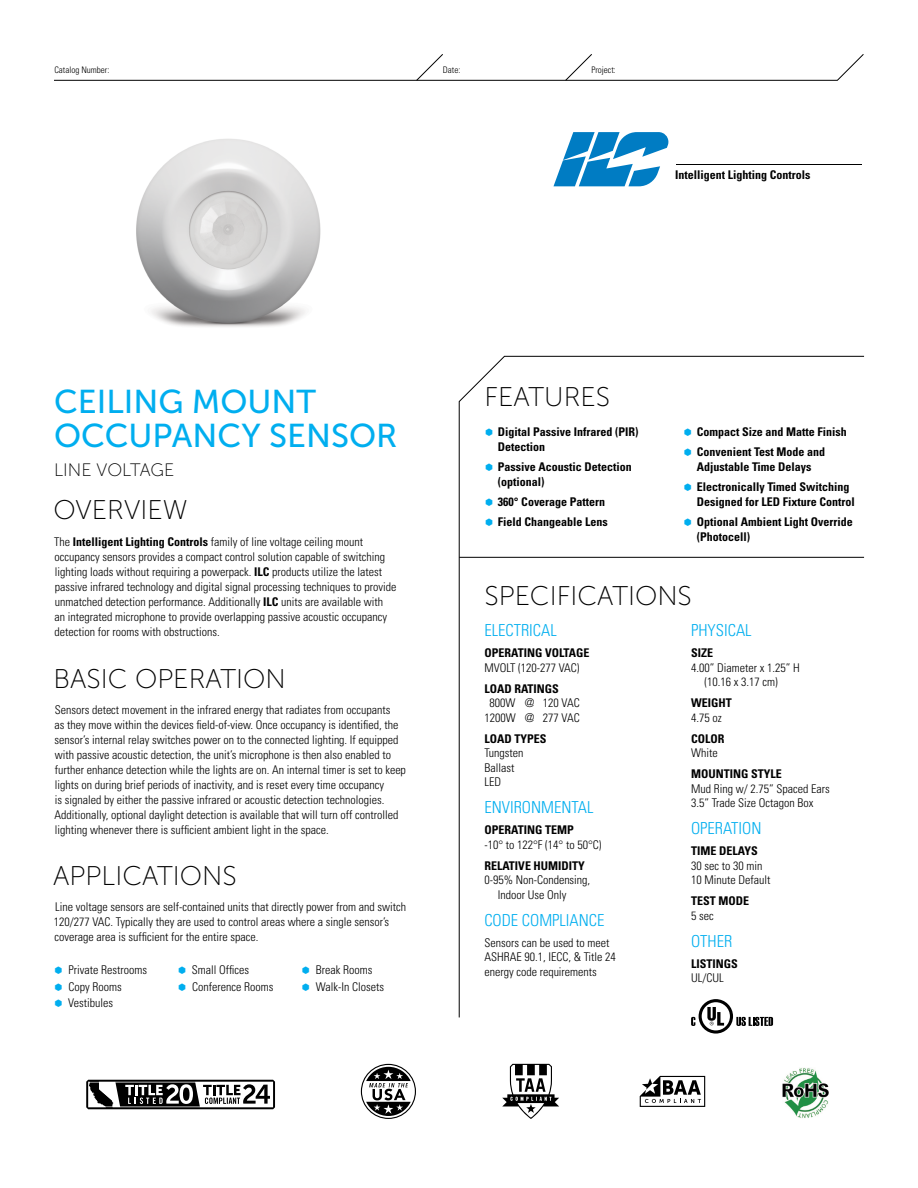
<style>
.page{position:relative;width:918px;height:1188px;background:#fff}
.page>*{position:absolute;margin:0;border:0;box-sizing:border-box;transform-origin:0 0}
.t1{font:33px/34.2px "Museo Sans 500";color:#00aeef}
.t2{font:27px "Museo Sans 100";color:#000}
.t3{font:18px "Museo Sans 100";color:#000}
.t4{font:300 condensed 16.5px "Univers LT Std";color:#00aeef}
.t5{font:300 condensed 12px/15px "Univers LT Std";color:#000}
.t6{font:700 condensed 12px/19.8px "Univers LT Std";color:#000}
.t7{font:300 condensed 9px "Univers LT Std";color:#000}
.s1{font-weight:700}
</style>
<div class="page">
<svg style="left:458px;top:356px;width:407px;height:662px"></svg>
<hr style="left:459px;top:557px;width:405px;height:1px;background:#000">
<svg style="left:54px;top:54px;width:810px;height:27px"></svg>
<svg style="left:554px;top:132px;width:114px;height:54px"></svg>
<hr style="left:677px;top:164px;width:185px;height:1px;background:#000">
<img style="left:136px;top:139px;width:185px;height:188px">
<svg style="left:361px;top:1064px;width:55px;height:55px"></svg>
<img style="left:782px;top:1068px;width:47px;height:50px">
<svg style="left:502px;top:1064px;width:57px;height:55px"></svg>
<svg style="left:640px;top:1076px;width:65px;height:31px"></svg>
<svg style="left:86px;top:1080px;width:189px;height:29px"></svg>
<svg style="left:691px;top:999px;width:82px;height:35px"></svg>
<svg style="left:486px;top:429px;width:6px;height:7px"></svg>
<svg style="left:486px;top:464px;width:6px;height:7px"></svg>
<svg style="left:486px;top:498px;width:6px;height:8px"></svg>
<svg style="left:486px;top:518px;width:6px;height:8px"></svg>
<svg style="left:685px;top:429px;width:6px;height:7px"></svg>
<svg style="left:685px;top:449px;width:6px;height:7px"></svg>
<svg style="left:685px;top:483px;width:6px;height:8px"></svg>
<svg style="left:685px;top:518px;width:6px;height:8px"></svg>
<p class="t7" style="left:54px;top:65px;width:56px">Catalog Number:</p>
<p class="t7" style="left:443px;top:65px;width:19px">Date:</p>
<p class="t7" style="left:591px;top:65px;width:26px">Project:</p>
<p class="t6" style="left:675px;top:165px;width:137px">Intelligent Lighting Controls</p>
<h1 class="t1" style="left:54px;top:385px;width:345px">CEILING MOUNT<br>OCCUPANCY SENSOR</h1>
<h3 class="t3" style="left:54px;top:460px;width:122px">LINE VOLTAGE</h3>
<h2 class="t2" style="left:53px;top:495px;width:136px">OVERVIEW</h2>
<p class="t5" style="left:54px;top:535px;width:344px">The <span class="s1">Intelligent Lighting Controls</span> family of line voltage ceiling mount occupancy sensors provides a compact control solution capable of switching lighting loads without requiring a powerpack. <span class="s1">ILC</span> products utilize the latest passive infrared technology and digital signal processing techniques to provide unmatched detection performance. Additionally <span class="s1">ILC</span> units are available with<br>an integrated microphone to provide overlapping passive acoustic occupancy detection for rooms with obstructions.</p>
<h2 class="t2" style="left:53px;top:664px;width:234px">BASIC OPERATION</h2>
<p class="t5" style="left:54px;top:702px;width:353px">Sensors detect movement in the infrared energy that radiates from occupants<br>as they move within the devices field-of-view. Once occupancy is identified, the sensor’s internal relay switches power on to the connected lighting. If equipped with passive acoustic detection, the unit’s microphone is then also enabled to further enhance detection while the lights are on. An internal timer is set to keep lights on during brief periods of inactivity, and is reset every time occupancy<br>is signaled by either the passive infrared or acoustic detection technologies.<br>Additionally, optional daylight detection is available that will turn off controlled lighting whenever there is sufficient ambient light in the space.</p>
<h2 class="t2" style="left:53px;top:862px;width:185px">APPLICATIONS</h2>
<p class="t5" style="left:54px;top:899px;width:354px">Line voltage sensors are self-contained units that directly power from and switch<br>120/277 VAC. Typically they are used to control areas where a single sensor’s coverage area is sufficient for the entire space.</p>
<p class="t5" style="left:68px;top:962px;width:81px;line-height:16.5px">Private Restrooms<br>Copy Rooms<br>Vestibules</p>
<p class="t5" style="left:192px;top:962px;width:83px;line-height:16.5px">Small Offices<br>Conference Rooms</p>
<p class="t5" style="left:316px;top:962px;width:70px;line-height:16.5px">Break Rooms<br>Walk-In Closets</p>
<h2 class="t2" style="left:484px;top:382px;width:127px">FEATURES</h2>
<p class="t6" style="left:498px;top:425px;width:142px;line-height:15px">Digital Passive Infrared (PIR)<br>Detection</p>
<p class="t6" style="left:498px;top:459px;width:135px;line-height:15px">Passive Acoustic Detection (optional)</p>
<p class="t6" style="left:498px;top:492px;width:111px">360° Coverage Pattern<br>Field Changeable Lens</p>
<p class="t6" style="left:697px;top:422px;width:151px">Compact Size and Matte Finish<br>Convenient Test Mode and</p>
<p class="t6" style="left:697px;top:457px;width:154px">Adjustable Time Delays<br>Electronically Timed Switching</p>
<p class="t6" style="left:697px;top:492px;width:159px">Designed for LED Fixture Control<br>Optional Ambient Light Override</p>
<p class="t6" style="left:697px;top:527px;width:55px">(Photocell)</p>
<h2 class="t2" style="left:484px;top:581px;width:209px">SPECIFICATIONS</h2>
<h3 class="t4" style="left:484px;top:620px;width:74px">ELECTRICAL</h3>
<p class="t6" style="left:484px;top:643px;width:107px">OPERATING VOLTAGE</p>
<p class="t5" style="left:484px;top:660px;width:97px">MVOLT (120-277 VAC)</p>
<p class="t6" style="left:484px;top:679px;width:76px">LOAD RATINGS</p>
<p class="t5" style="left:484px;top:696px;width:97px;line-height:14.4px;text-align:center">800W @ 120 VAC<br>1200W @ 277 VAC</p>
<p class="t6" style="left:484px;top:729px;width:64px">LOAD TYPES</p>
<p class="t5" style="left:484px;top:746px;width:41px;line-height:14.4px">Tungsten<br>Ballast<br>LED</p>
<h3 class="t4" style="left:484px;top:797px;width:111px">ENVIRONMENTAL</h3>
<p class="t6" style="left:484px;top:820px;width:91px">OPERATING TEMP</p>
<p class="t5" style="left:484px;top:837px;width:119px">-10° to 122°F (14° to 50°C)</p>
<p class="t6" style="left:484px;top:856px;width:102px">RELATIVE HUMIDITY</p>
<p class="t5" style="left:498px;top:873px;width:94px;line-height:14.4px;text-indent:-14px">0-95% Non-Condensing,<br>Indoor Use Only</p>
<h3 class="t4" style="left:484px;top:910px;width:122px">CODE COMPLIANCE</h3>
<p class="t5" style="left:484px;top:936px;width:133px;line-height:14.4px">Sensors can be used to meet<br>ASHRAE 90.1, IECC, &amp; Title 24 energy code requirements</p>
<h3 class="t4" style="left:691px;top:620px;width:62px">PHYSICAL</h3>
<p class="t6" style="left:691px;top:643px;width:24px">SIZE</p>
<p class="t5" style="left:704px;top:660px;width:97px;line-height:14.4px;text-indent:-13px">4.00” Diameter x 1.25” H (10.16 x 3.17 cm)</p>
<p class="t6" style="left:691px;top:693px;width:42px">WEIGHT</p>
<p class="t5" style="left:691px;top:710px;width:32px">4.75 oz</p>
<p class="t6" style="left:691px;top:729px;width:35px">COLOR</p>
<p class="t5" style="left:691px;top:745px;width:28px">White</p>
<p class="t6" style="left:691px;top:764px;width:92px">MOUNTING STYLE</p>
<p class="t5" style="left:691px;top:781px;width:140px;line-height:14.4px">Mud Ring w/ 2.75” Spaced Ears<br>3.5” Trade Size Octagon Box</p>
<h3 class="t4" style="left:691px;top:819px;width:72px">OPERATION</h3>
<p class="t6" style="left:691px;top:841px;width:68px">TIME DELAYS</p>
<p class="t5" style="left:691px;top:858px;width:81px;line-height:14.4px">30 sec to 30 min<br>10 Minute Default</p>
<p class="t6" style="left:691px;top:891px;width:59px">TEST MODE</p>
<p class="t5" style="left:691px;top:908px;width:24px">5 sec</p>
<h3 class="t4" style="left:691px;top:931px;width:43px">OTHER</h3>
<p class="t6" style="left:691px;top:954px;width:48px">LISTINGS</p>
<p class="t5" style="left:691px;top:971px;width:34px">UL/CUL</p>
</div>
